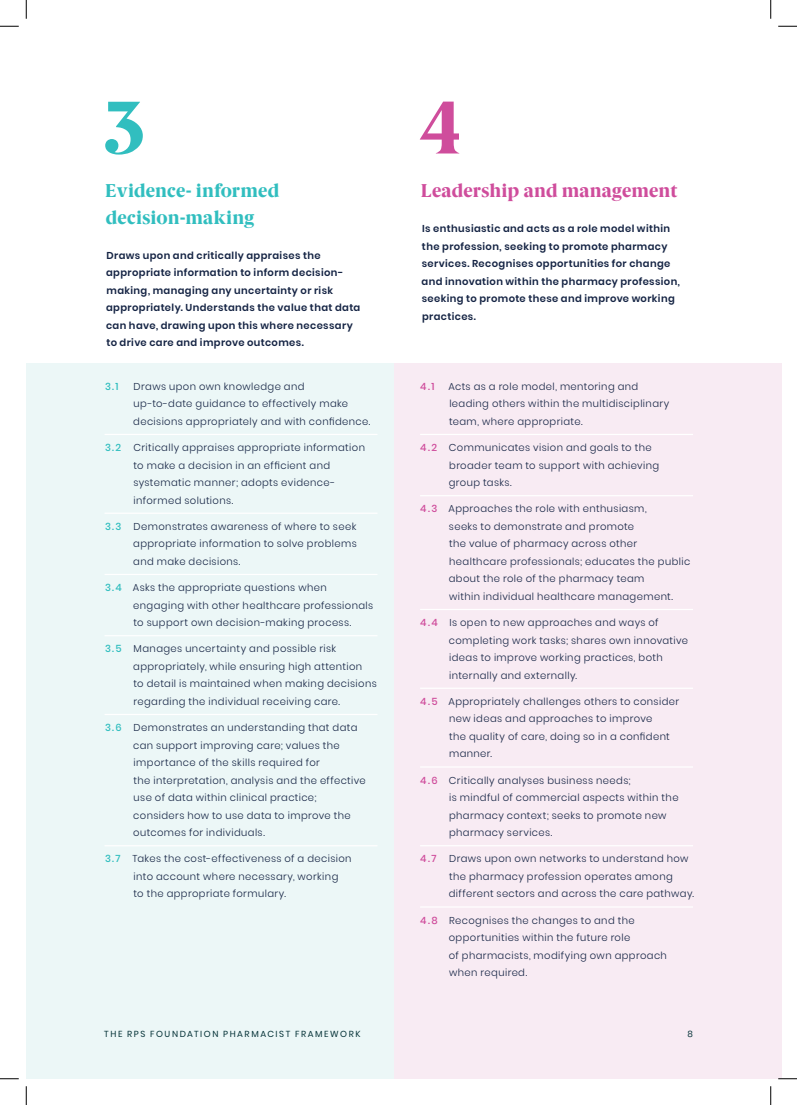
<style>
.page{position:relative;width:797px;height:1105px;background:#fff}
.page>*{position:absolute;margin:0;border:0;box-sizing:border-box;transform-origin:0 0}
.t1{font:800 75px "Berlingske Serif";color:#cf4d9c}
.t2{font:800 75px "Berlingske Serif";color:#31bebf}
.t3{font:800 18.75px/26.2px "Berlingske Serif";letter-spacing:.01em;color:#31bebf}
.t4{font:800 18.75px "Berlingske Serif";letter-spacing:.01em;color:#cf4d9c}
.t5{font:300 10px/17.5px "Poppins";letter-spacing:.04em;color:#152444}
.t6{font:600 10px/17.5px "Poppins";letter-spacing:.04em;color:#152444}
.t7{font:500 10px "Poppins";color:#cf4d9c}
.t8{font:500 10px "Poppins";color:#31bebf}
.t9{font:8.75px "Poppins";letter-spacing:.18em;color:#063338}
.s1{font-weight:500;color:#31bebf}
.s2{font-weight:500;color:#cf4d9c}
</style>
<div class="page">
<div style="left:26px;top:363px;width:372px;height:715px;background:#ecf7f7"></div>
<div style="left:394px;top:363px;width:387px;height:715px;background:#f8ebf3"></div>
<hr style="left:420px;top:434px;width:273px;height:1px;background:#fff">
<hr style="left:420px;top:495px;width:273px;height:1px;background:#fff">
<hr style="left:420px;top:609px;width:273px;height:1px;background:#fff">
<hr style="left:420px;top:688px;width:273px;height:1px;background:#fff">
<hr style="left:420px;top:766px;width:273px;height:2px;background:#fff">
<hr style="left:420px;top:845px;width:273px;height:1px;background:#fff">
<hr style="left:420px;top:906px;width:273px;height:2px;background:#fff">
<hr style="left:104px;top:434px;width:273px;height:1px;background:#fff">
<hr style="left:104px;top:513px;width:273px;height:1px;background:#fff">
<hr style="left:104px;top:574px;width:273px;height:1px;background:#fff">
<hr style="left:104px;top:635px;width:273px;height:1px;background:#fff">
<hr style="left:104px;top:714px;width:273px;height:1px;background:#fff">
<hr style="left:104px;top:845px;width:273px;height:1px;background:#fff">
<svg style="left:0;top:25px;width:19px;height:2px"></svg>
<svg style="left:778px;top:25px;width:19px;height:2px"></svg>
<svg style="left:0;top:1078px;width:19px;height:1px"></svg>
<svg style="left:778px;top:1078px;width:19px;height:1px"></svg>
<svg style="left:25px;top:0;width:2px;height:19px"></svg>
<svg style="left:25px;top:1086px;width:2px;height:19px"></svg>
<svg style="left:770px;top:0;width:1px;height:19px"></svg>
<svg style="left:770px;top:1086px;width:1px;height:19px"></svg>
<h1 class="t2" style="left:103px;top:73px;width:46px">3</h1>
<h2 class="t3" style="left:105px;top:178px;width:175px">Evidence- informed decision-making</h2>
<p class="t6" style="left:106px;top:246px;width:256px">Draws upon and critically appraises the appropriate information to inform decision&shy;making, managing any uncertainty or risk appropriately. Understands the value that data can have, drawing upon this where necessary to drive care and improve outcomes.</p>
<p class="t8" style="left:105px;top:380px;width:15px">3.1</p>
<p class="t5" style="left:133px;top:378px;width:239px">Draws upon own knowledge and<br>up-to-date guidance to effectively make decisions appropriately and with confidence.</p>
<p class="t5" style="left:133px;top:439px;width:233px;text-indent:-28px"><span class="s1">3.2</span> Critically appraises appropriate information to make a decision in an efficient and systematic manner; adopts evidence&shy;informed solutions.</p>
<p class="t5" style="left:133px;top:518px;width:225px;text-align:justify;text-indent:-28px"><span class="s1">3.3</span> Demonstrates awareness of where to seek appropriate information to solve problems and make decisions.</p>
<p class="t5" style="left:133px;top:579px;width:241px;text-indent:-28px"><span class="s1">3.4</span> Asks the appropriate questions when engaging with other healthcare professionals to support own decision-making process.</p>
<p class="t5" style="left:133px;top:640px;width:245px;text-indent:-28px"><span class="s1">3.5</span> Manages uncertainty and possible risk appropriately, while ensuring high attention<br>to detail is maintained when making decisions regarding the individual receiving care.</p>
<p class="t5" style="left:133px;top:719px;width:234px;text-indent:-28px"><span class="s1">3.6</span> Demonstrates an understanding that data can support improving care; values the importance of the skills required for<br>the interpretation, analysis and the effective use of data within clinical practice; considers how to use data to improve the outcomes for individuals.</p>
<p class="t5" style="left:133px;top:850px;width:219px;text-indent:-28px"><span class="s1">3.7</span> Takes the cost-effectiveness of a decision into account where necessary, working<br>to the appropriate formulary.</p>
<h1 class="t1" style="left:418px;top:73px;width:46px">4</h1>
<h2 class="t4" style="left:421px;top:177px;width:258px">Leadership and management</h2>
<p class="t6" style="left:421px;top:220px;width:260px">Is enthusiastic and acts as a role model within the profession, seeking to promote pharmacy services. Recognises opportunities for change and innovation within the pharmacy profession, seeking to promote these and improve working practices.</p>
<p class="t7" style="left:420px;top:380px;width:16px">4.1</p>
<p class="t5" style="left:448px;top:378px;width:222px">Acts as a role model, mentoring and leading others within the multidisciplinary team, where appropriate.</p>
<p class="t5" style="left:449px;top:439px;width:212px;text-indent:-29px"><span class="s2">4 . 2</span> Communicates vision and goals to the broader team to support with achieving group tasks.</p>
<p class="t5" style="left:449px;top:500px;width:243px;text-indent:-29px"><span class="s2">4 . 3</span> Approaches the role with enthusiasm,<br>seeks to demonstrate and promote<br>the value of pharmacy across other healthcare professionals; educates the public about the role of the pharmacy team<br>within individual healthcare management.</p>
<p class="t5" style="left:449px;top:614px;width:241px;text-indent:-29px"><span class="s2">4 . 4</span> Is open to new approaches and ways of completing work tasks; shares own innovative ideas to improve working practices, both internally and externally.</p>
<p class="t5" style="left:449px;top:693px;width:232px;text-indent:-29px"><span class="s2">4 . 5</span> Appropriately challenges others to consider new ideas and approaches to improve<br>the quality of care, doing so in a confident manner.</p>
<p class="t5" style="left:449px;top:771px;width:231px;text-indent:-29px"><span class="s2">4 . 6</span> Critically analyses business needs;<br>is mindful of commercial aspects within the pharmacy context; seeks to promote new pharmacy services.</p>
<p class="t7" style="left:420px;top:853px;width:18px">4.7</p>
<p class="t5" style="left:449px;top:850px;width:247px">Draws upon own networks to understand how the pharmacy profession operates among different sectors and across the care pathway.</p>
<p class="t5" style="left:449px;top:911px;width:220px;text-indent:-29px"><span class="s2">4 . 8</span> Recognises the changes to and the opportunities within the future role<br>of pharmacists, modifying own approach when required.</p>
<p class="t9" style="left:104px;top:1029px;width:258px">THE RPS FOUNDATION PHARMACIST FRAMEWORK</p>
<p class="t9" style="left:687px;top:1029px;width:7px">8</p>
</div>
